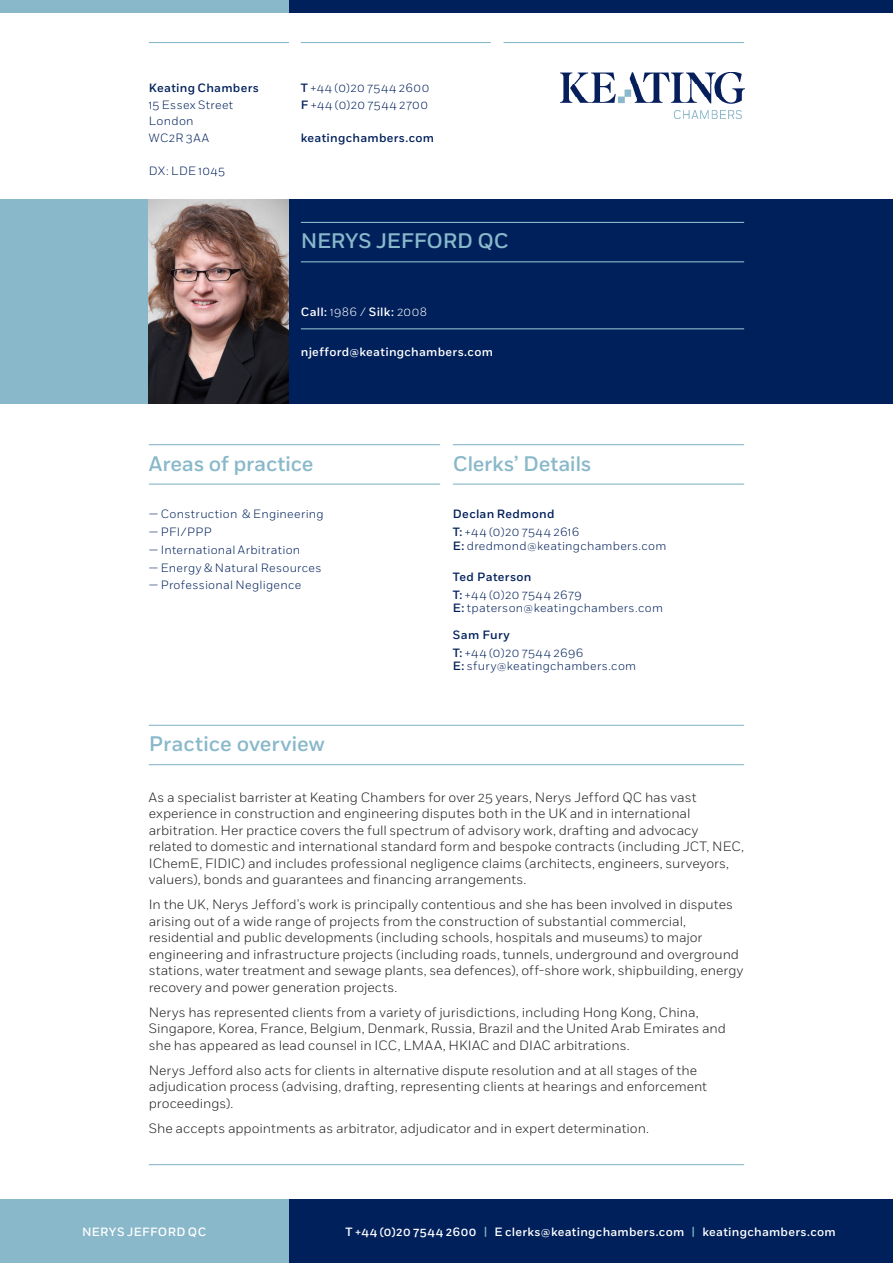
<style>
.page{position:relative;width:893px;height:1263px;background:#fff}
.page>*{position:absolute;margin:0;border:0;box-sizing:border-box;transform-origin:0 0}
.t1{font:500 21px "Fort";letter-spacing:-.01em;color:#89b8ca}
.t2{font:300 13.5px/16.5px "Fort";color:#231f20}
.t3{font:300 12px "Fort";letter-spacing:.03em;color:#00205b}
.t4{font:500 12px "Fort";letter-spacing:.025em;color:#fff}
.Clerks_Bld{font:500 12px "Fort";letter-spacing:.025em;color:#00205b}
.t5{font:300 12px "Fort";letter-spacing:.05em;color:#00205b}
.t6{font:300 12px/16.5px "Fort";letter-spacing:.055em;color:#00205b}
.t7{font:300 12px "Fort";letter-spacing:.06em;color:#00205b}
.s1{font-weight:500}
.s2{font-weight:300}
.s3{color:#89b8ca}
</style>
<div class="page">
<div style="left:288px;top:1199px;width:605px;height:64px;background:#00205b"></div>
<div style="left:0;top:1199px;width:288px;height:64px;background:#89b8ca"></div>
<div style="left:289px;top:0;width:604px;height:13px;background:#00205b"></div>
<div style="left:0;top:0;width:289px;height:13px;background:#89b8ca"></div>
<hr style="left:301px;top:42px;width:190px;height:1px;background:#89b8ca">
<hr style="left:504px;top:42px;width:240px;height:1px;background:#89b8ca">
<hr style="left:149px;top:42px;width:140px;height:1px;background:#89b8ca">
<img style="left:560px;top:72px;width:184px;height:46px">
<div style="left:288px;top:200px;width:605px;height:204px;background:#00205b"></div>
<div style="left:0;top:200px;width:149px;height:204px;background:#89b8ca"></div>
<hr style="left:149px;top:725px;width:595px;height:1px;background:#89b8ca">
<hr style="left:149px;top:764px;width:595px;height:1px;background:#89b8ca">
<hr style="left:453px;top:444px;width:291px;height:1px;background:#89b8ca">
<hr style="left:453px;top:483px;width:291px;height:2px;background:#89b8ca">
<hr style="left:149px;top:444px;width:291px;height:1px;background:#89b8ca">
<hr style="left:149px;top:483px;width:291px;height:2px;background:#89b8ca">
<img style="left:149px;top:200px;width:139px;height:204px">
<hr style="left:301px;top:222px;width:443px;height:1px;background:#89b8ca">
<hr style="left:301px;top:261px;width:443px;height:1px;background:#89b8ca">
<hr style="left:301px;top:328px;width:443px;height:1px;background:#89b8ca">
<hr style="left:149px;top:1164px;width:595px;height:1px;background:#89b8ca">
<p class="Clerks_Bld" style="left:149px;top:81px;width:112px">Keating Chambers</p>
<p class="t3" style="left:149px;top:97px;width:86px">15 Essex Street</p>
<p class="t3" style="left:149px;top:114px;width:46px">London</p>
<p class="t3" style="left:149px;top:130px;width:62px">WC2R 3AA</p>
<p class="t3" style="left:149px;top:163px;width:78px">DX: LDE 1045</p>
<p class="t6" style="left:301px;top:80px;width:130px"><span class="s1">T</span> +44 (0)20 7544 2600<br><span class="s1">F</span> +44 (0)20 7544 2700</p>
<p class="Clerks_Bld" style="left:301px;top:130px;width:135px">keatingchambers.com</p>
<p class="t1" style="left:301px;top:228px;width:209px">NERYS JEFFORD QC</p>
<p class="t4" style="left:301px;top:304px;width:128px">Call: <span class="s2">1986 /</span> Silk: <span class="s2">2008</span></p>
<p class="t4" style="left:301px;top:345px;width:194px">njefford@keatingchambers.com</p>
<p class="t1" style="left:149px;top:451px;width:166px">Areas of practice</p>
<p class="t3" style="left:149px;top:507px;width:177px">— Construction &amp; Engineering</p>
<p class="t3" style="left:149px;top:525px;width:64px">— PFI/PPP</p>
<p class="t3" style="left:149px;top:542px;width:153px">— International Arbitration</p>
<p class="t3" style="left:149px;top:560px;width:174px">— Energy &amp; Natural Resources</p>
<p class="t3" style="left:149px;top:578px;width:154px">— Professional Negligence</p>
<p class="t1" style="left:149px;top:731px;width:177px">Practice overview</p>
<p class="t1" style="left:453px;top:451px;width:140px">Clerks’ Details</p>
<p class="Clerks_Bld" style="left:453px;top:507px;width:103px">Declan Redmond</p>
<p class="t5" style="left:453px;top:525px;width:128px"><span class="s1">T:</span> +44 (0)20 7544 2616</p>
<p class="t3" style="left:453px;top:538px;width:215px"><span class="s1">E:</span> dredmond@keatingchambers.com</p>
<p class="Clerks_Bld" style="left:453px;top:569px;width:80px">Ted Paterson</p>
<p class="t7" style="left:453px;top:587px;width:131px"><span class="s1">T:</span> +44 (0)20 7544 2679</p>
<p class="t3" style="left:453px;top:601px;width:212px"><span class="s1">E:</span> tpaterson@keatingchambers.com</p>
<p class="Clerks_Bld" style="left:453px;top:628px;width:58px">Sam Fury</p>
<p class="t5" style="left:453px;top:645px;width:132px"><span class="s1">T:</span> +44 (0)20 7544 2696</p>
<p class="t3" style="left:453px;top:659px;width:185px"><span class="s1">E:</span> sfury@keatingchambers.com</p>
<p class="t2" style="left:149px;top:789px;width:597px">As a specialist barrister at Keating Chambers for over 25 years, Nerys Jefford QC has vast experience in construction and engineering disputes both in the UK and in international arbitration. Her practice covers the full spectrum of advisory work, drafting and advocacy related to domestic and international standard form and bespoke contracts (including JCT, NEC, IChemE, FIDIC) and includes professional negligence claims (architects, engineers, surveyors, valuers), bonds and guarantees and financing arrangements.</p>
<p class="t2" style="left:149px;top:896px;width:596px">In the UK, Nerys Jefford’s work is principally contentious and she has been involved in disputes arising out of a wide range of projects from the construction of substantial commercial, residential and public developments (including schools, hospitals and museums) to major engineering and infrastructure projects (including roads, tunnels, underground and overground stations, water treatment and sewage plants, sea defences), off-shore work, shipbuilding, energy recovery and power generation projects.</p>
<p class="t2" style="left:149px;top:1004px;width:579px">Nerys has represented clients from a variety of jurisdictions, including Hong Kong, China,<br>Singapore, Korea, France, Belgium, Denmark, Russia, Brazil and the United Arab Emirates and she has appeared as lead counsel in ICC, LMAA, HKIAC and DIAC arbitrations.</p>
<p class="t2" style="left:149px;top:1062px;width:560px">Nerys Jefford also acts for clients in alternative dispute resolution and at all stages of the adjudication process (advising, drafting, representing clients at hearings and enforcement proceedings).</p>
<p class="t2" style="left:149px;top:1120px;width:502px">She accepts appointments as arbitrator, adjudicator and in expert determination.</p>
<p class="t4" style="left:82px;top:1224px;width:126px">NERYS JEFFORD QC</p>
<p class="t4" style="left:345px;top:1224px;width:492px">T +44 (0)20 7544 2600 <span class="s3">|</span> E clerks@keatingchambers.com <span class="s3">|</span> keatingchambers.com</p>
</div>
